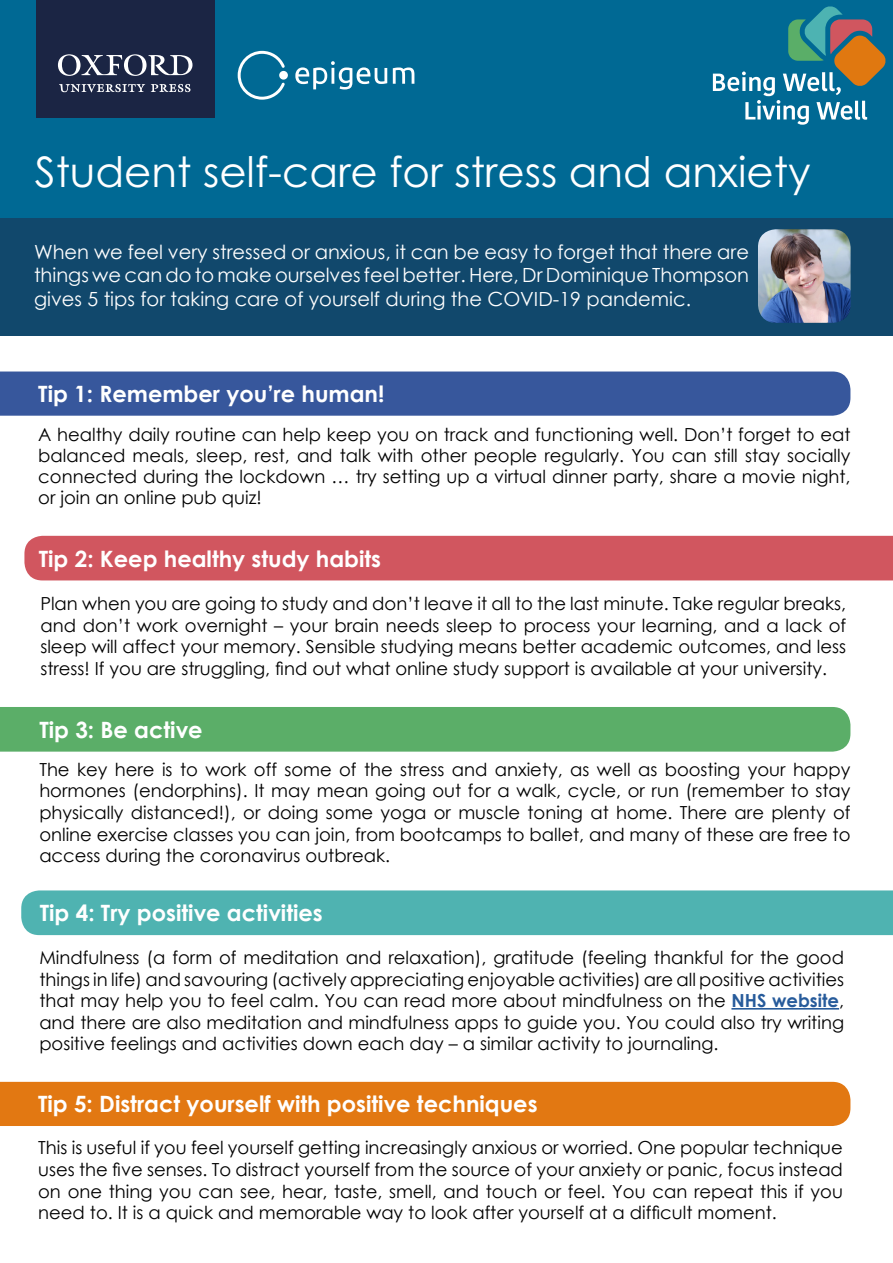
<style>
.page{position:relative;width:893px;height:1263px;background:#fff}
.page>*{position:absolute;margin:0;border:0;box-sizing:border-box;transform-origin:0 0}
.t1{font:42px "Century Gothic Pro";color:#fff}
.t2{font:700 22.5px "Century Gothic";color:#fff}
.t3{font:19.5px/23.4px "Century Gothic";color:#fff;text-align:justify}
.t4{font:18px/21.6px "Century Gothic";color:#000;text-align:justify}
.s1{font-weight:700;color:#275b9b}
</style>
<div class="page">
<div style="left:0;top:217px;width:893px;height:118px;background:#11486c"></div>
<div style="left:0;top:0;width:893px;height:218px;background:#006994"></div>
<div style="left:279px;top:71px;width:9px;height:9px;background:#fff;border-radius:50%"></div>
<svg style="left:238px;top:51px;width:47px;height:49px"></svg>
<svg style="left:295px;top:61px;width:92px;height:28px"></svg>
<svg style="left:393px;top:67px;width:21px;height:17px"></svg>
<div style="left:36px;top:0;width:179px;height:117px;background:#1b2544"></div>
<svg style="left:58px;top:54px;width:134px;height:38px"></svg>
<svg style="left:713px;top:6px;width:173px;height:119px"></svg>
<div style="left:0;top:371px;width:850px;height:45px;background:#37579c"></div>
<div style="left:24px;top:536px;width:869px;height:44px;background:#d1565f"></div>
<div style="left:21px;top:890px;width:872px;height:45px;background:#4fb3b1"></div>
<div style="left:0;top:1082px;width:850px;height:44px;background:#e27812"></div>
<div style="left:0;top:707px;width:850px;height:45px;background:#5bae68"></div>
<hr style="left:731px;top:1008px;width:108px;height:1px;background:#275b9b">
<img style="left:758px;top:229px;width:93px;height:94px">
<h1 class="t1" style="left:35px;top:146px;width:777px">Student self-care for stress and anxiety</h1>
<p class="t3" style="left:34px;top:240px;width:717px">When we feel very stressed or anxious, it can be easy to forget that there are things we can do to make ourselves feel better. Here, Dr Dominique Thompson gives 5 tips for taking care of yourself during the COVID-19 pandemic.</p>
<p class="t2" style="left:38px;top:377px;width:348px">Tip 1: Remember you’re human!</p>
<p class="t4" style="left:38px;top:424px;width:814px;line-height:21px">A healthy daily routine can help keep you on track and functioning well. Don’t forget to eat balanced meals, sleep, rest, and talk with other people regularly. You can still stay socially connected during the lockdown … try setting up a virtual dinner party, share a movie night, or join an online pub quiz!</p>
<p class="t2" style="left:39px;top:541px;width:344px">Tip 2: Keep healthy study habits</p>
<p class="t4" style="left:40px;top:592px;width:807px">Plan when you are going to study and don’t leave it all to the last minute. Take regular breaks, and don’t work overnight – your brain needs sleep to process your learning, and a lack of sleep will affect your memory. Sensible studying means better academic outcomes, and less stress! If you are struggling, find out what online study support is available at your university.</p>
<p class="t2" style="left:39px;top:712px;width:165px">Tip 3: Be active</p>
<p class="t4" style="left:39px;top:758px;width:813px">The key here is to work off some of the stress and anxiety, as well as boosting your happy hormones (endorphins). It may mean going out for a walk, cycle, or run (remember to stay physically distanced!), or doing some yoga or muscle toning at home. There are plenty of online exercise classes you can join, from bootcamps to ballet, and many of these are free to access during the coronavirus outbreak.</p>
<p class="t2" style="left:40px;top:896px;width:285px">Tip 4: Try positive activities</p>
<p class="t4" style="left:39px;top:946px;width:806px">Mindfulness (a form of meditation and relaxation), gratitude (feeling thankful for the good things in life) and savouring (actively appreciating enjoyable activities) are all positive activities that may help you to feel calm. You can read more about mindfulness on the <span class="s1">NHS website</span>, and there are also meditation and mindfulness apps to guide you. You could also try writing positive feelings and activities down each day – a similar activity to journaling.</p>
<p class="t2" style="left:38px;top:1087px;width:501px">Tip 5: Distract yourself with positive techniques</p>
<p class="t4" style="left:38px;top:1137px;width:806px">This is useful if you feel yourself getting increasingly anxious or worried. One popular technique uses the five senses. To distract yourself from the source of your anxiety or panic, focus instead on one thing you can see, hear, taste, smell, and touch or feel. You can repeat this if you need to. It is a quick and memorable way to look after yourself at a difficult moment.</p>
</div>
